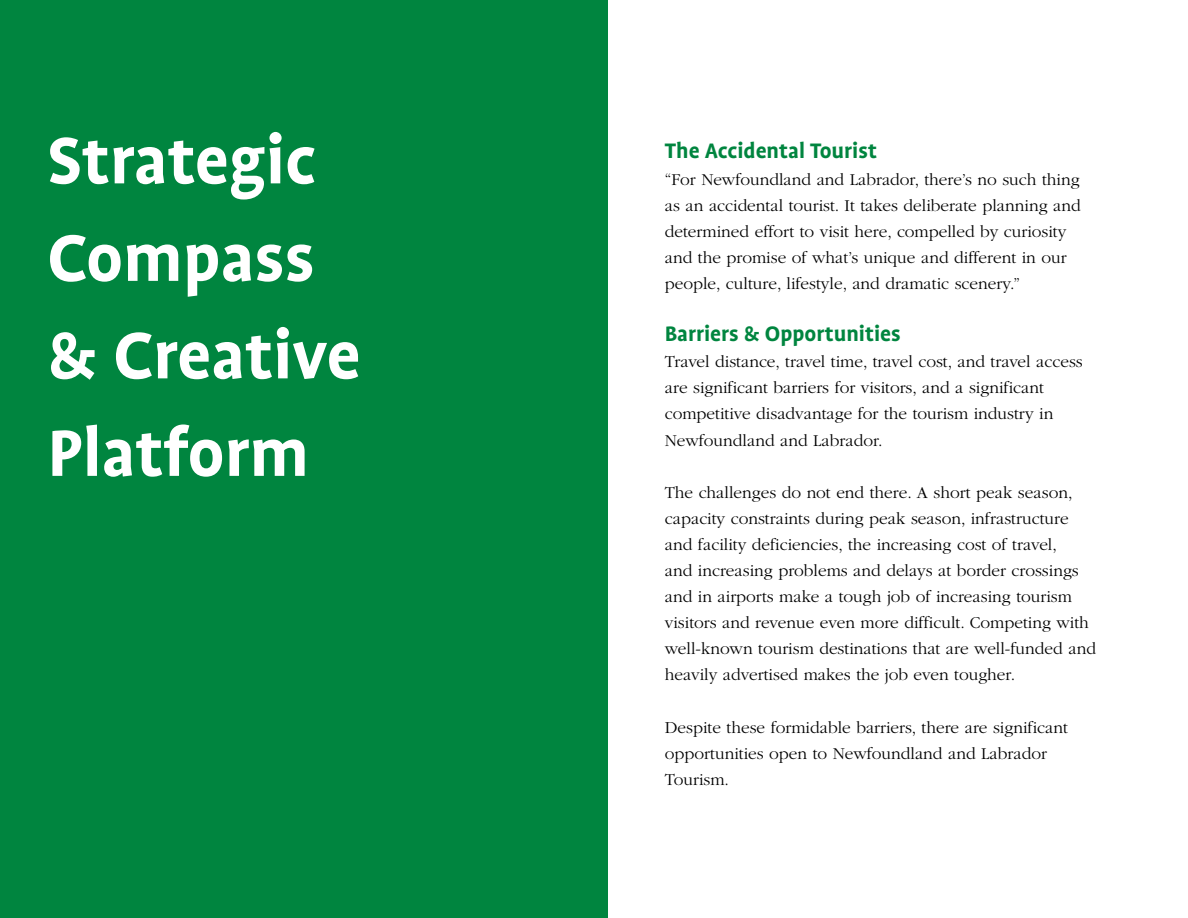
<style>
.page{position:relative;width:1188px;height:918px;background:#fff}
.page>*{position:absolute;margin:0;border:0;box-sizing:border-box;transform-origin:0 0}
.t1{font:700 75px/97.5px "Profile";color:#fff}
.t2{font:700 24px "Profile";color:#00853f}
.t3{font:300 17.25px/26.1px "ITC Garamond Std";color:#000}
</style>
<div class="page">
<div style="left:0;top:0;width:608px;height:918px;background:#00853f"></div>
<h1 class="t1" style="left:47px;top:111px;width:315px">Strategic<br>Compass &amp; Creative<br>Platform</h1>
<h2 class="t2" style="left:665px;top:138px;width:214px">The Accidental Tourist</h2>
<p class="t3" style="left:665px;top:166px;width:417px">“For Newfoundland and Labrador, there’s no such thing as an accidental tourist. It takes deliberate planning and determined effort to visit here, compelled by curiosity and the promise of what’s unique and different in our people, culture, lifestyle, and dramatic scenery.”</p>
<h2 class="t2" style="left:665px;top:321px;width:237px">Barriers &amp; Opportunities</h2>
<p class="t3" style="left:665px;top:349px;width:419px">Travel distance, travel time, travel cost, and travel access are significant barriers for visitors, and a significant competitive disadvantage for the tourism industry in Newfoundland and Labrador.</p>
<p class="t3" style="left:665px;top:479px;width:433px">The challenges do not end there. A short peak season, capacity constraints during peak season, infrastructure and facility deficiencies, the increasing cost of travel,<br>and increasing problems and delays at border crossings and in airports make a tough job of increasing tourism visitors and revenue even more difficult. Competing with well-known tourism destinations that are well-funded and heavily advertised makes the job even tougher.</p>
<p class="t3" style="left:665px;top:714px;width:405px">Despite these formidable barriers, there are significant opportunities open to Newfoundland and Labrador<br>Tourism.</p>
</div>
